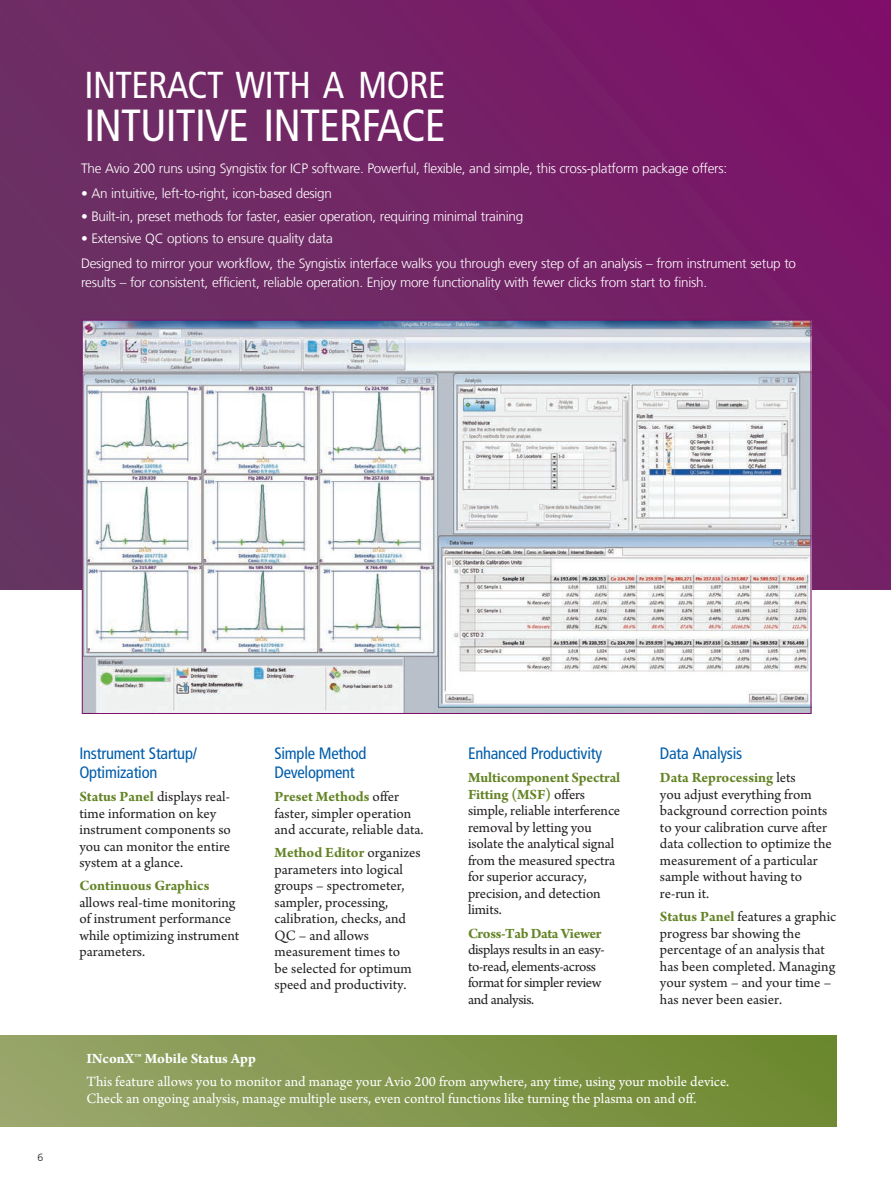
<style>
.page{position:relative;width:891px;height:1188px;background:#fff}
.page>*{position:absolute;margin:0;border:0;box-sizing:border-box;transform-origin:0 0}
.Product_Name{font:condensed 45px "Frutiger LT Com";letter-spacing:-.02em;color:#fff}
.Product_Name-2{font:condensed 37.5px "Frutiger LT Com";letter-spacing:-.015em;color:#fff}
.Copy_-_Paragraphs{font:condensed 16.5px/18.8px "Frutiger LT Com";letter-spacing:-.015em;color:#015dab}
.Copy_-_Captions{font:15px/16.5px "Arno Pro";color:#231f20}
.Copy_-_Captions-2{font:15px/16.5px "Arno Pro";color:#fff}
.Copy_-_Captions-3{font:15px/16.5px "Arno Pro";letter-spacing:-.025em;color:#231f20}
.Copy_-_Captions-4{font:700 15px "Arno Pro";color:#fff}
.Copy_-_Paragraphs-2{font:300 13.5px/18.8px "Frutiger LT Com";letter-spacing:-.02em;color:#fff}
.t1{font:300 10.5px "Frutiger LT Com";color:#231f20}
.s1{font-weight:700;color:#648426}
</style>
<div class="page">
<div style="left:0;top:0;width:891px;height:590px;background:linear-gradient(to right,#6b3163,#7c1569)"></div>
<img style="left:84px;top:322px;width:725px;height:390px">
<div style="left:0;top:1036px;width:836px;height:90px;background:linear-gradient(to right,#99a66d,#6c882e)"></div>
<p class="Product_Name-2" style="left:85px;top:63px;width:363px">INTERACT WITH A MORE</p>
<p class="Product_Name" style="left:85px;top:99px;width:362px">INTUITIVE INTERFACE</p>
<p class="Copy_-_Paragraphs-2" style="left:81px;top:159px;width:648px">The Avio 200 runs using Syngistix for ICP software. Powerful, flexible, and simple, this cross-platform package offers:</p>
<p class="Copy_-_Paragraphs-2" style="left:81px;top:184px;width:252px">• An intuitive, left-to-right, icon-based design</p>
<p class="Copy_-_Paragraphs-2" style="left:81px;top:207px;width:444px">• Built-in, preset methods for faster, easier operation, requiring minimal training</p>
<p class="Copy_-_Paragraphs-2" style="left:81px;top:229px;width:253px">• Extensive QC options to ensure quality data</p>
<p class="Copy_-_Paragraphs-2" style="left:81px;top:254px;width:717px">Designed to mirror your workflow, the Syngistix interface walks you through every step of an analysis – from instrument setup to results – for consistent, efficient, reliable operation. Enjoy more functionality with fewer clicks from start to finish.</p>
<p class="t1" style="left:38px;top:1151px;width:7px">6</p>
<p class="Copy_-_Paragraphs" style="left:79px;top:744px;width:119px">Instrument Startup/<br>Optimization</p>
<p class="Copy_-_Captions" style="left:79px;top:789px;width:153px"><span class="s1">Status Panel</span> displays real&shy;time information on key instrument components so you can monitor the entire system at a glance.</p>
<p class="Copy_-_Captions" style="left:79px;top:879px;width:161px"><span class="s1">Continuous Graphics </span>allows real-time monitoring of instrument performance while optimizing instrument parameters.</p>
<p class="Copy_-_Paragraphs" style="left:274px;top:744px;width:94px">Simple Method<br>Development</p>
<p class="Copy_-_Captions" style="left:274px;top:789px;width:151px"><span class="s1">Preset Methods</span> offer faster, simpler operation and accurate, reliable data.</p>
<p class="Copy_-_Captions" style="left:274px;top:846px;width:148px"><span class="s1">Method Editor</span> organizes parameters into logical groups – spectrometer, sampler, processing, calibration, checks, and<br>QC – and allows measurement times to<br>be selected for optimum speed and productivity.</p>
<p class="Copy_-_Paragraphs" style="left:468px;top:744px;width:136px">Enhanced Productivity</p>
<p class="Copy_-_Captions" style="left:468px;top:771px;width:154px"><span class="s1">Multicomponent Spectral<br>Fitting (MSF)</span> offers simple, reliable interference removal by letting you isolate the analytical signal from the measured spectra for superior accuracy, precision, and detection limits.</p>
<p class="Copy_-_Captions-3" style="left:468px;top:926px;width:138px"><span class="s1">Cross-Tab Data Viewer </span>displays results in an easy&shy;to-read, elements-across format for simpler review and analysis.</p>
<p class="Copy_-_Paragraphs" style="left:660px;top:744px;width:84px">Data Analysis</p>
<p class="Copy_-_Captions" style="left:660px;top:771px;width:173px"><span class="s1">Data Reprocessing</span> lets<br>you adjust everything from background correction points to your calibration curve after data collection to optimize the measurement of a particular sample without having to re-run it.</p>
<p class="Copy_-_Captions" style="left:660px;top:909px;width:178px"><span class="s1">Status Panel</span> features a graphic progress bar showing the percentage of an analysis that has been completed. Managing your system – and your time – has never been easier.</p>
<p class="Copy_-_Captions-4" style="left:86px;top:1050px;width:171px">INconX™ Mobile Status App</p>
<p class="Copy_-_Captions-2" style="left:86px;top:1074px;width:644px">This feature allows you to monitor and manage your Avio 200 from anywhere, any time, using your mobile device.<br>Check an ongoing analysis, manage multiple users, even control functions like turning the plasma on and off.</p>
</div>
